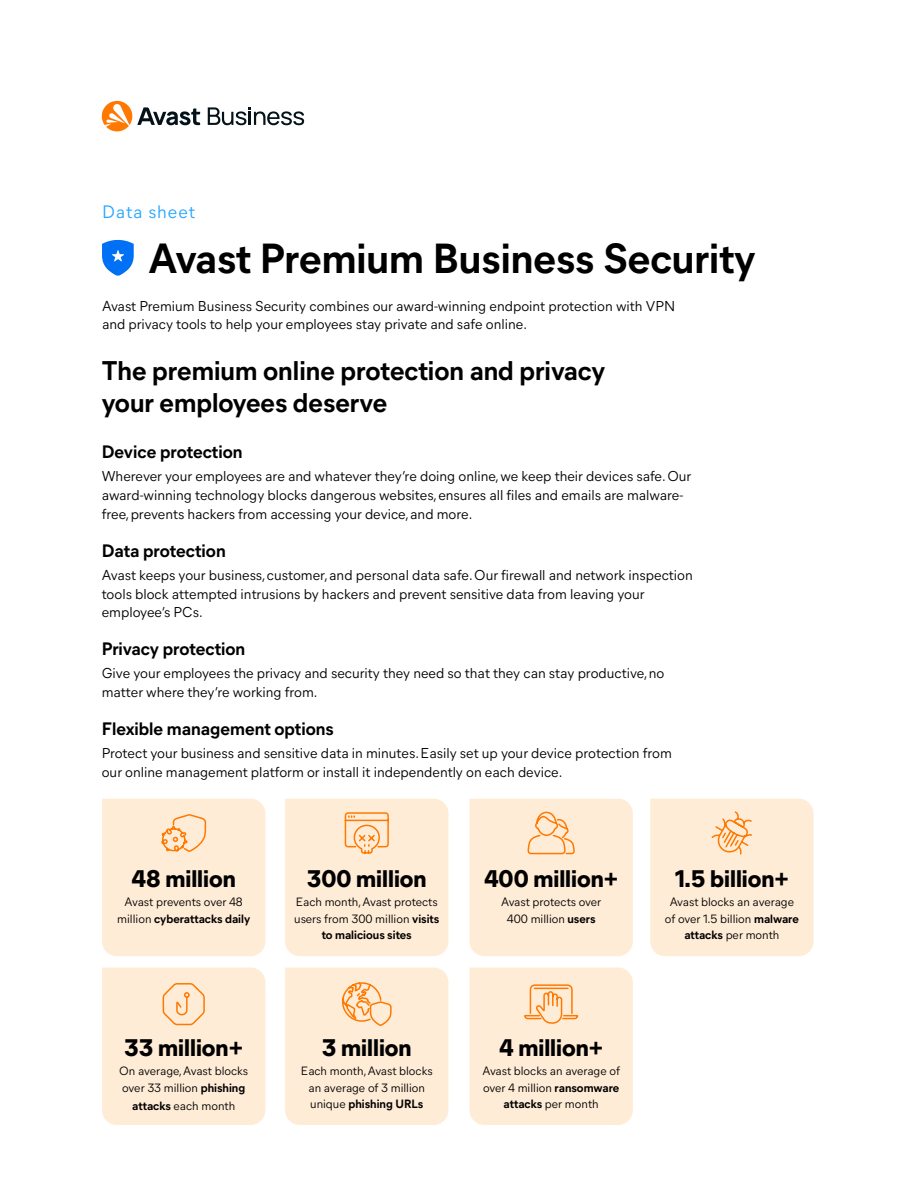
<style>
.page{position:relative;width:918px;height:1188px;background:#fff}
.page>*{position:absolute;margin:0;border:0;box-sizing:border-box;transform-origin:0 0}
.t1{font:700 42px "Mier B03";color:#000}
.t2{font:700 27px/31.5px "Mier B03";color:#000}
.t3{font:800 24px "Mier B03";color:#000}
.t4{font:700 18px "Mier B03";color:#000}
.t5{font:18px "Mier B03";letter-spacing:.05em;color:#26a7ff}
.t6{font:14.25px/18.8px "Mier B03";color:#000}
.t7{font:12px/16.5px "Mier B03";color:#000;text-align:center}
.s1{font-weight:700}
</style>
<div class="page">
<svg style="left:208px;top:107px;width:96px;height:18px"></svg>
<svg style="left:102px;top:101px;width:98px;height:30px"></svg>
<div style="left:102px;top:798px;width:164px;height:158px;background:#ffecd6"></div>
<div style="left:285px;top:798px;width:164px;height:158px;background:#ffecd6"></div>
<div style="left:469px;top:798px;width:164px;height:158px;background:#ffecd6"></div>
<div style="left:650px;top:798px;width:164px;height:158px;background:#ffecd6"></div>
<div style="left:102px;top:967px;width:164px;height:158px;background:#ffecd6"></div>
<div style="left:469px;top:967px;width:164px;height:158px;background:#ffecd6"></div>
<div style="left:285px;top:967px;width:164px;height:158px;background:#ffecd6"></div>
<svg style="left:102px;top:239px;width:32px;height:37px"></svg>
<p class="t5" style="left:102px;top:199px;width:94px">Data sheet</p>
<h1 class="t1" style="left:148px;top:228px;width:609px">Avast Premium Business Security</h1>
<p class="t6" style="left:102px;top:295px;width:575px">Avast Premium Business Security combines our award-winning endpoint protection with VPN and privacy tools to help your employees stay private and safe online.</p>
<h2 class="t2" style="left:102px;top:353px;width:505px">The premium online protection and privacy your employees deserve</h2>
<p class="t4" style="left:102px;top:439px;width:142px">Device protection</p>
<p class="t6" style="left:102px;top:466px;width:591px">Wherever your employees are and whatever they’re doing online, we keep their devices safe. Our award-winning technology blocks dangerous websites, ensures all files and emails are malware&shy;free, prevents hackers from accessing your device, and more.</p>
<p class="t4" style="left:102px;top:537px;width:125px">Data protection</p>
<p class="t6" style="left:102px;top:565px;width:593px">Avast keeps your business, customer, and personal data safe. Our firewall and network inspection tools block attempted intrusions by hackers and prevent sensitive data from leaving your employee’s PCs.</p>
<p class="t4" style="left:102px;top:636px;width:145px">Privacy protection</p>
<p class="t6" style="left:102px;top:663px;width:564px">Give your employees the privacy and security they need so that they can stay productive, no matter where they’re working from.</p>
<p class="t4" style="left:102px;top:716px;width:233px">Flexible management options</p>
<p class="t6" style="left:102px;top:743px;width:572px">Protect your business and sensitive data in minutes. Easily set up your device protection from our online management platform or install it independently on each device.</p>
<h3 class="t3" style="left:132px;top:861px;width:106px">48 million</h3>
<p class="t7" style="left:117px;top:893px;width:134px">Avast prevents over 48 million <span class="s1">cyberattacks daily</span></p>
<h3 class="t3" style="left:124px;top:1030px;width:120px">33 million+</h3>
<p class="t7" style="left:119px;top:1062px;width:130px;text-align:left">On average, Avast blocks over 33 million <span class="s1">phishing</span></p>
<p class="t7" style="left:132px;top:1097px;width:104px"><span class="s1">attacks</span> each month</p>
<h3 class="t3" style="left:307px;top:861px;width:121px">300 million</h3>
<p class="t7" style="left:294px;top:893px;width:147px">Each month, Avast protects users from 300 million <span class="s1">visits to malicious sites</span></p>
<h3 class="t3" style="left:322px;top:1030px;width:91px">3 million</h3>
<p class="t7" style="left:301px;top:1062px;width:133px">Each month, Avast blocks an average of 3 million unique <span class="s1">phishing URLs</span></p>
<h3 class="t3" style="left:484px;top:861px;width:136px">400 million+</h3>
<p class="t7" style="left:501px;top:893px;width:102px">Avast protects over<br>400 million <span class="s1">users</span></p>
<h3 class="t3" style="left:499px;top:1030px;width:106px">4 million+</h3>
<p class="t7" style="left:482px;top:1062px;width:139px">Avast blocks an average of over 4 million <span class="s1">ransomware attacks</span> per month</p>
<h3 class="t3" style="left:675px;top:861px;width:116px">1.5 billion+</h3>
<p class="t7" style="left:665px;top:893px;width:135px">Avast blocks an average of over 1.5 billion <span class="s1">malware attacks</span> per month</p>
</div>
